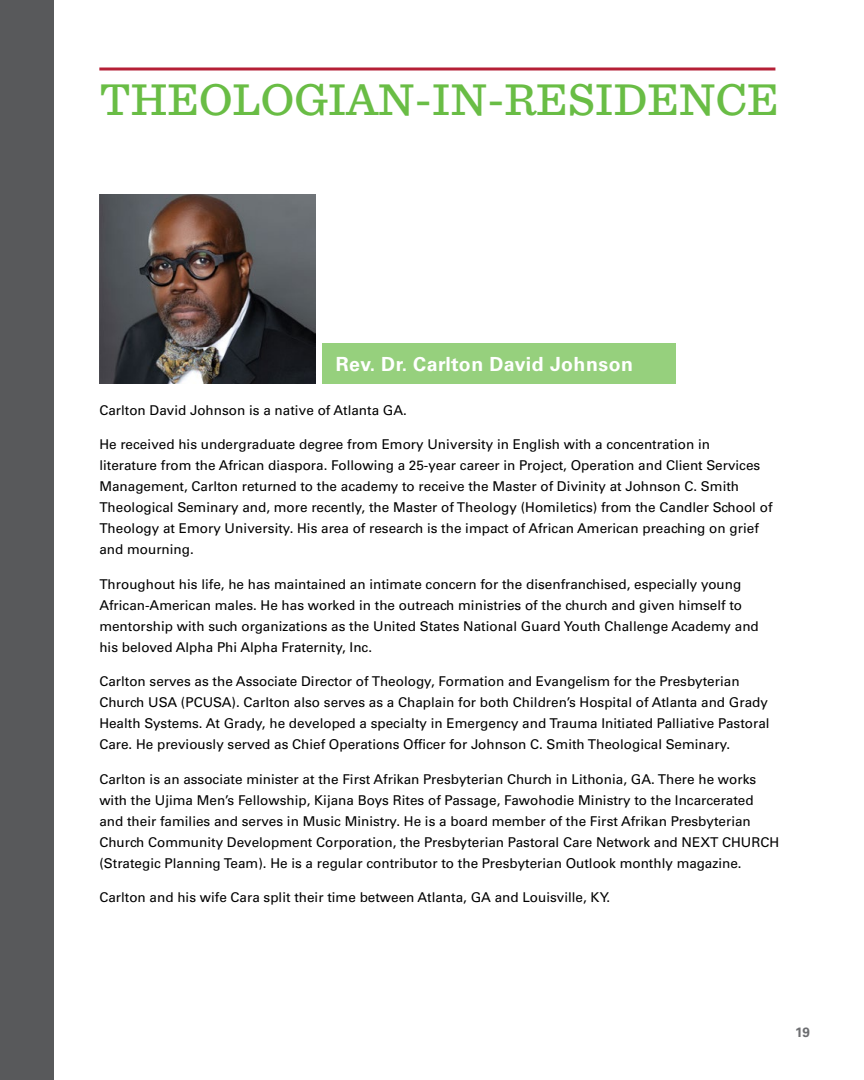
<style>
.page{position:relative;width:864px;height:1080px;background:#fff}
.page>*{position:absolute;margin:0;border:0;box-sizing:border-box;transform-origin:0 0}
.t1{font:500 46.5px "Sentinel";color:#69bd45}
.t2{font:700 19.5px "Univers LT Pro 65";letter-spacing:.025em;color:#fff}
.PARAGRAPH_SPACING{font:13.5px/21px "Univers LT Pro 55 Roman";color:#000}
.t3{font:700 13.5px "Univers LT Pro 65";color:#6d6e71}
</style>
<div class="page">
<div style="left:0;top:0;width:54px;height:1080px;background:#58595b"></div>
<hr style="left:99px;top:68px;width:676px;height:2px;background:#b51f36">
<img style="left:99px;top:194px;width:216px;height:189px">
<div style="left:322px;top:343px;width:354px;height:40px;background:#96d07d"></div>
<p class="t1" style="left:99px;top:64px;width:681px">THEOLOGIAN-IN-RESIDENCE</p>
<p class="t2" style="left:336px;top:350px;width:299px">Rev. Dr. Carlton David Johnson</p>
<p class="PARAGRAPH_SPACING" style="left:99px;top:399px;width:309px">Carlton David Johnson is a native of Atlanta GA.</p>
<p class="PARAGRAPH_SPACING" style="left:99px;top:433px;width:675px">He received his undergraduate degree from Emory University in English with a concentration in<br>literature from the African diaspora. Following a 25-year career in Project, Operation and Client Services Management, Carlton returned to the academy to receive the Master of Divinity at Johnson C. Smith Theological Seminary and, more recently, the Master of Theology (Homiletics) from the Candler School of Theology at Emory University. His area of research is the impact of African American preaching on grief and mourning.</p>
<p class="PARAGRAPH_SPACING" style="left:99px;top:573px;width:661px">Throughout his life, he has maintained an intimate concern for the disenfranchised, especially young African-American males. He has worked in the outreach ministries of the church and given himself to mentorship with such organizations as the United States National Guard Youth Challenge Academy and his beloved Alpha Phi Alpha Fraternity, Inc.</p>
<p class="PARAGRAPH_SPACING" style="left:99px;top:670px;width:672px">Carlton serves as the Associate Director of Theology, Formation and Evangelism for the Presbyterian Church USA (PCUSA). Carlton also serves as a Chaplain for both Children’s Hospital of Atlanta and Grady Health Systems. At Grady, he developed a specialty in Emergency and Trauma Initiated Palliative Pastoral Care. He previously served as Chief Operations Officer for Johnson C. Smith Theological Seminary.</p>
<p class="PARAGRAPH_SPACING" style="left:99px;top:768px;width:681px">Carlton is an associate minister at the First Afrikan Presbyterian Church in Lithonia, GA. There he works with the Ujima Men’s Fellowship, Kijana Boys Rites of Passage, Fawohodie Ministry to the Incarcerated and their families and serves in Music Ministry. He is a board member of the First Afrikan Presbyterian Church Community Development Corporation, the Presbyterian Pastoral Care Network and NEXT CHURCH (Strategic Planning Team). He is a regular contributor to the Presbyterian Outlook monthly magazine.</p>
<p class="PARAGRAPH_SPACING" style="left:99px;top:886px;width:512px">Carlton and his wife Cara split their time between Atlanta, GA and Louisville, KY.</p>
<p class="t3" style="left:795px;top:1023px;width:16px">19</p>
</div>
